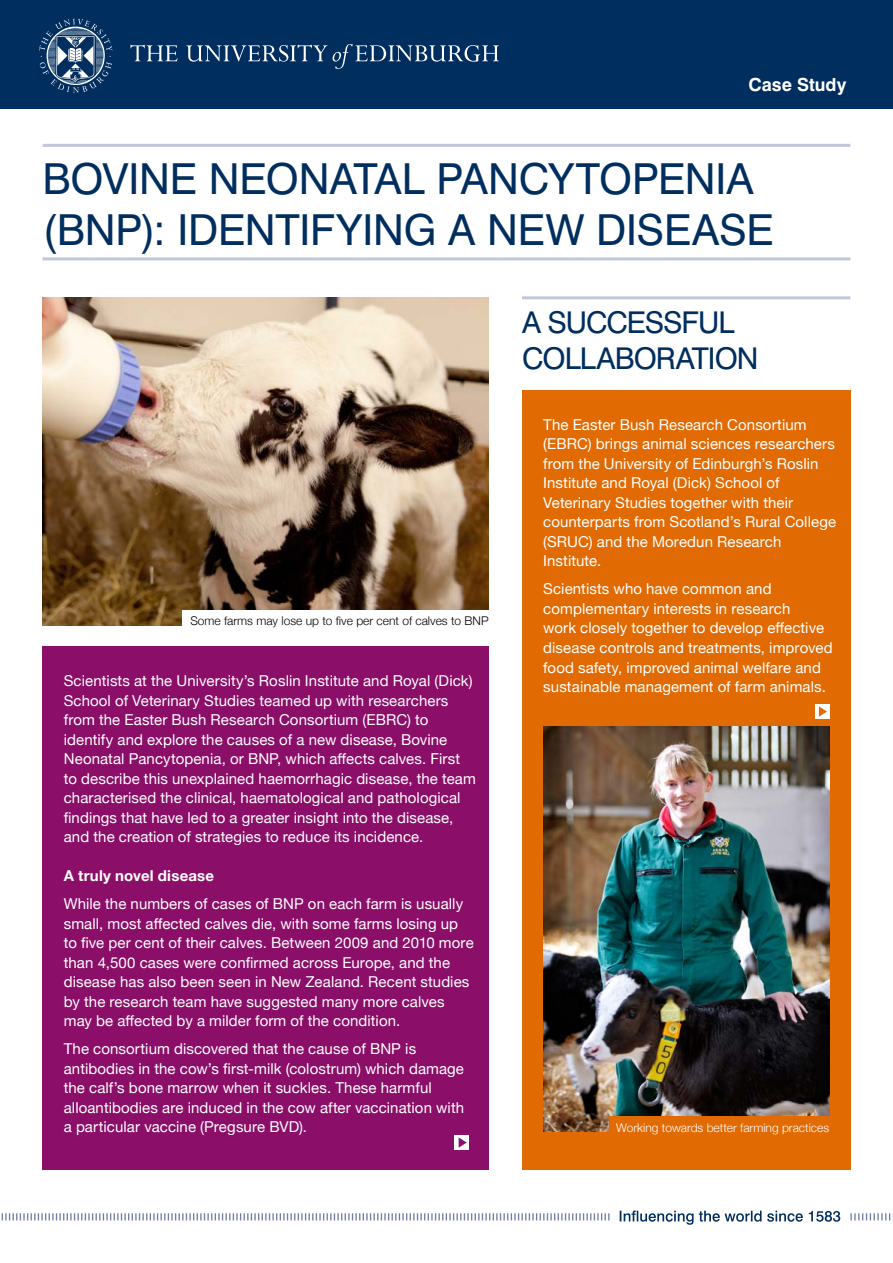
<style>
.page{position:relative;width:893px;height:1263px;background:#fff}
.page>*{position:absolute;margin:0;border:0;box-sizing:border-box;transform-origin:0 0}
.t1{font:42.75px/51px "Swiss 721 BT";letter-spacing:-.005em;color:#002e5f}
.t2{font:30px/36px "Swiss 721 BT";letter-spacing:-.03em;color:#002e5f}
.t3{font:700 18px "Swiss 721 BT";color:#fff}
.t4{font:15px/19.5px "Helvetica Neue";letter-spacing:.005em;color:#fff}
.t5{font:700 15px "Helvetica Neue";letter-spacing:.015em;color:#fff}
.t6{font:300 12px "Helvetica Neue";color:#000}
.t7{font:300 12px "Helvetica Neue";color:#fff}
</style>
<div class="page">
<div style="left:0;top:0;width:893px;height:108px;background:#002e5f"></div>
<svg style="left:131px;top:45px;width:47px;height:16px"></svg>
<svg style="left:186px;top:45px;width:141px;height:17px"></svg>
<svg style="left:333px;top:44px;width:166px;height:25px"></svg>
<svg style="left:39px;top:19px;width:73px;height:74px"></svg>
<svg style="left:1px;top:1213px;width:608px;height:7px"></svg>
<svg style="left:850px;top:1213px;width:43px;height:7px"></svg>
<svg style="left:620px;top:1210px;width:220px;height:15px"></svg>
<div style="left:522px;top:390px;width:328px;height:779px;background:#e16a03"></div>
<hr style="left:43px;top:144px;width:807px;height:3px;background:#c2c8dc">
<hr style="left:43px;top:257px;width:807px;height:3px;background:#c2c8dc">
<div style="left:43px;top:646px;width:446px;height:523px;background:#8b0e68"></div>
<div style="left:815px;top:704px;width:14px;height:15px;background:#fff"></div>
<svg style="left:819px;top:706px;width:8px;height:11px"></svg>
<svg style="left:455px;top:1135px;width:14px;height:15px"></svg>
<svg style="left:459px;top:1137px;width:8px;height:11px"></svg>
<img style="left:43px;top:298px;width:446px;height:327px">
<div style="left:182px;top:610px;width:307px;height:22px;background:#fff"></div>
<img style="left:543px;top:727px;width:286px;height:405px">
<hr style="left:522px;top:296px;width:328px;height:3px;background:#c2c8dc">
<div style="left:609px;top:1116px;width:220px;height:20px;background:#e16a03"></div>
<p class="t3" style="left:748px;top:74px;width:99px">Case Study</p>
<h1 class="t1" style="left:43px;top:153px;width:733px">BOVINE NEONATAL PANCYTOPENIA (BNP): IDENTIFYING A NEW DISEASE</h1>
<p class="t6" style="left:190px;top:611px;width:300px">Some farms may lose up to five per cent of calves to BNP</p>
<p class="t4" style="left:64px;top:672px;width:414px">Scientists at the University’s Roslin Institute and Royal (Dick)<br>School of Veterinary Studies teamed up with researchers from the Easter Bush Research Consortium (EBRC) to identify and explore the causes of a new disease, Bovine Neonatal Pancytopenia, or BNP, which affects calves. First to describe this unexplained haemorrhagic disease, the team characterised the clinical, haematological and pathological findings that have led to a greater insight into the disease, and the creation of strategies to reduce its incidence.</p>
<p class="t5" style="left:64px;top:864px;width:152px">A truly novel disease</p>
<p class="t4" style="left:64px;top:895px;width:411px">While the numbers of cases of BNP on each farm is usually small, most affected calves die, with some farms losing up to five per cent of their calves. Between 2009 and 2010 more than 4,500 cases were confirmed across Europe, and the disease has also been seen in New Zealand. Recent studies by the research team have suggested many more calves may be affected by a milder form of the condition.</p>
<p class="t4" style="left:64px;top:1040px;width:402px">The consortium discovered that the cause of BNP is antibodies in the cow’s first-milk (colostrum) which damage the calf’s bone marrow when it suckles. These harmful alloantibodies are induced in the cow after vaccination with a particular vaccine (Pregsure BVD).</p>
<h2 class="t2" style="left:522px;top:304px;width:238px">A SUCCESSFUL<br>COLLABORATION</h2>
<p class="t4" style="left:543px;top:416px;width:294px">The Easter Bush Research Consortium (EBRC) brings animal sciences researchers from the University of Edinburgh’s Roslin Institute and Royal (Dick) School of Veterinary Studies together with their counterparts from Scotland’s Rural College (SRUC) and the Moredun Research Institute.</p>
<p class="t4" style="left:543px;top:580px;width:291px">Scientists who have common and complementary interests in research<br>work closely together to develop effective disease controls and treatments, improved food safety, improved animal welfare and sustainable management of farm animals.</p>
<p class="t7" style="left:616px;top:1118px;width:215px">Working towards better farming practices</p>
</div>
